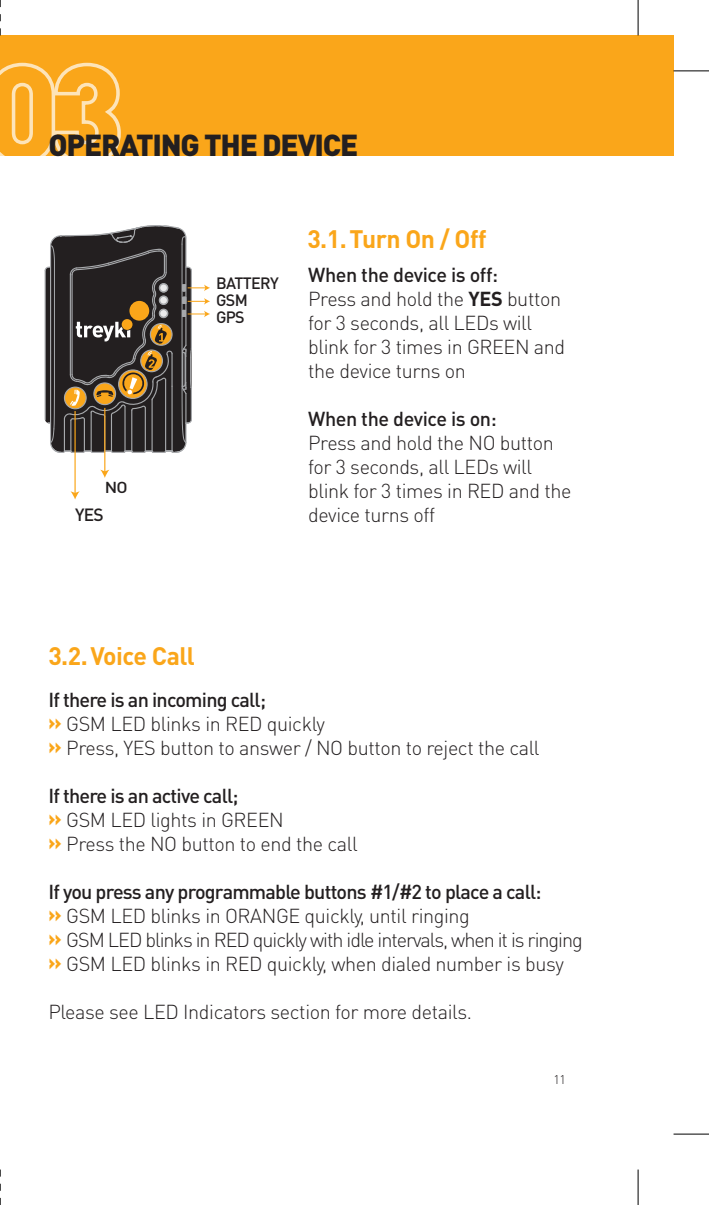
<style>
.page{position:relative;width:709px;height:1205px;background:#fff}
.page>*{position:absolute;margin:0;border:0;box-sizing:border-box;transform-origin:0 0}
.t1{font:900 30px "DIN Pro";letter-spacing:-.04em;color:#231f20}
.t2{font:700 25px "DIN Pro";letter-spacing:-.02em;color:#faa61a}
.t3{font:300 20px/24px "DIN Pro";letter-spacing:-.02em;color:#231f20}
.t4{font:500 20px "DIN Pro";letter-spacing:-.02em;color:#231f20}
.t5{font:500 17.5px "DIN Pro";color:#231f20}
.t6{font:500 16.25px/33px "DIN Pro";letter-spacing:-.04em;color:#231f20}
.t7{font:500 15.75px "DIN Pro";color:#231f20;scale:1.1 1}
.t8{font:300 12.5px "DIN Pro";color:#231f20}
.s1{font-weight:500}
.s2{font-weight:700}
.s3{font-weight:900;color:#faa61a}
</style>
<div class="page">
<div style="left:0;top:35px;width:673px;height:121px;background:#faa61a"></div>
<svg style="left:0;top:62px;width:121px;height:94px"></svg>
<hr style="left:104px;top:408px;width:1px;height:64px;background:#faa61a">
<svg style="left:100px;top:470px;width:9px;height:8px"></svg>
<svg style="left:44px;top:225px;width:166px;height:229px"></svg>
<hr style="left:673px;top:70px;width:36px;height:1px;background:#000">
<hr style="left:673px;top:1133px;width:36px;height:1px;background:#000">
<svg style="left:0;top:0;width:1px;height:35px"></svg>
<hr style="left:637px;top:0;width:1px;height:35px;background:#000">
<hr style="left:637px;top:1169px;width:1px;height:36px;background:#000">
<svg style="left:0;top:1169px;width:1px;height:36px"></svg>
<hr style="left:74px;top:411px;width:2px;height:83px;background:#faa61a">
<svg style="left:70px;top:491px;width:10px;height:8px"></svg>
<h1 class="t1" style="left:48px;top:125px;width:311px">OPERATING THE DEVICE</h1>
<p class="t7" style="left:105px;top:476px;width:22px">NO</p>
<p class="t5" style="left:75px;top:502px;width:30px">YES</p>
<p class="t6" style="left:216px;top:266px;width:64px">BATTERY<br>GPS</p>
<p class="t6" style="left:216px;top:283px;width:33px">GSM</p>
<p class="t2" style="left:307px;top:222px;width:181px">3.1. Turn On / Off</p>
<p class="t3" style="left:308px;top:262px;width:259px"><span class="s1">When the device is off:<br></span>Press and hold the <span class="s2">YES</span> button for 3 seconds, all LEDs will blink for 3 times in GREEN and the device turns on</p>
<p class="t4" style="left:308px;top:405px;width:190px">When the device is on:</p>
<p class="t3" style="left:308px;top:430px;width:265px">Press and hold the NO button for 3 seconds, all LEDs will blink for 3 times in RED and the device turns off</p>
<p class="t2" style="left:48px;top:639px;width:148px">3.2. Voice Call</p>
<p class="t3" style="left:48px;top:687px;width:493px"><span class="s1">If there is an incoming call;<br></span><span class="s3">»</span> GSM LED blinks in RED quickly<br><span class="s3">»</span> Press, YES button to answer / NO button to reject the call</p>
<p class="t3" style="left:48px;top:783px;width:311px"><span class="s1">If there is an active call;<br></span><span class="s3">»</span> GSM LED lights in GREEN<br><span class="s3">»</span> Press the NO button to end the call</p>
<p class="t3" style="left:48px;top:879px;width:536px"><span class="s1">If you press any programmable buttons #1/#2 to place a call:<br></span><span class="s3">»</span> GSM LED blinks in ORANGE quickly, until ringing<br><span class="s3">»</span> GSM LED blinks in RED quickly with idle intervals, when it is ringing <span class="s3">»</span> GSM LED blinks in RED quickly, when dialed number is busy</p>
<p class="t3" style="left:48px;top:999px;width:425px">Please see LED Indicators section for more details.</p>
<p class="t8" style="left:553px;top:1071px;width:14px">11</p>
</div>
